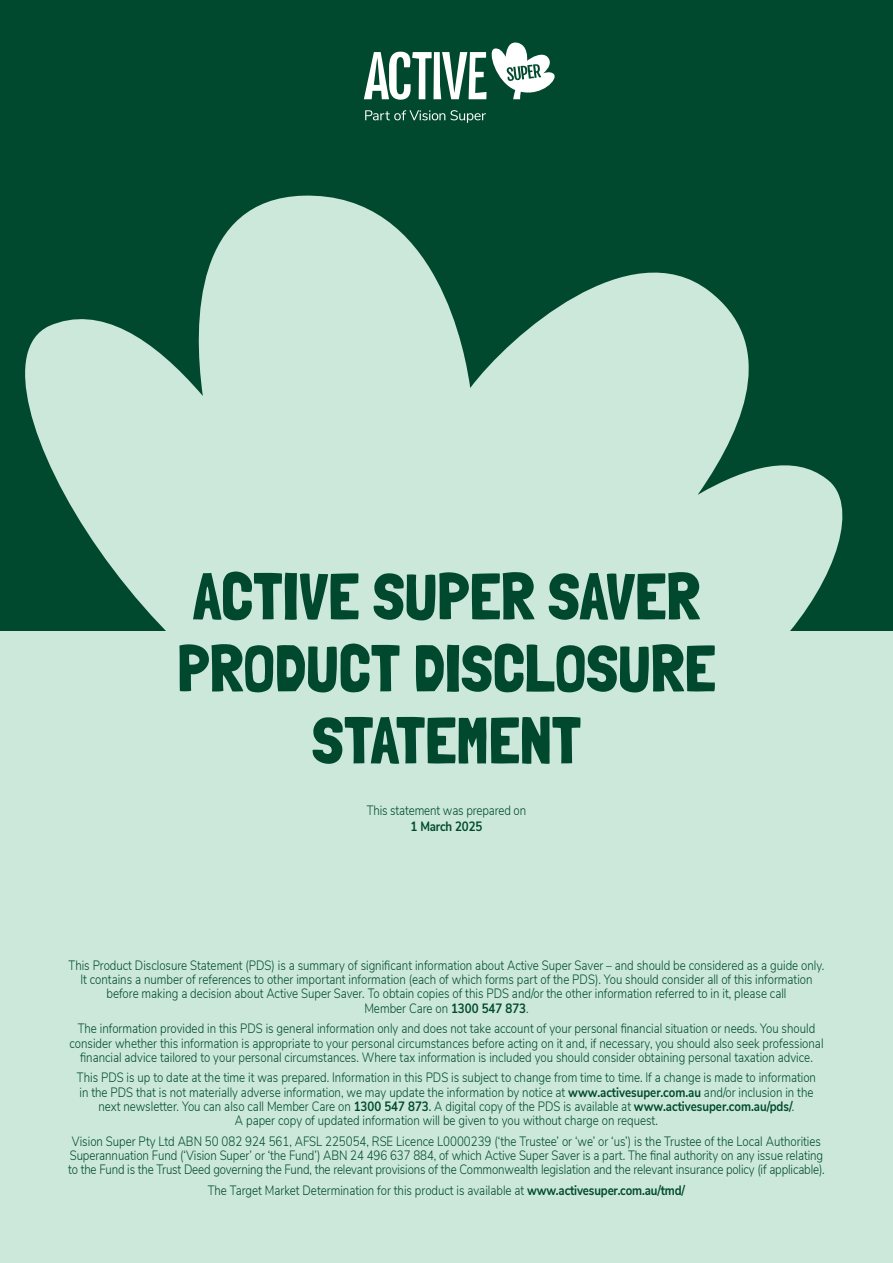
<style>
.page{position:relative;width:893px;height:1263px;background:#00492e}
.page>*{position:absolute;margin:0;border:0;box-sizing:border-box;transform-origin:0 0}
.t1{font:66px/72px "Londrina Solid";letter-spacing:-.01em;color:#00492e;text-align:center}
.t2{font:300 13.5px/14.2px "Nunito Sans";color:#00492e;text-align:center;scale:.85 1}
.t3{font:700 13.5px "Nunito Sans";letter-spacing:-.01em;color:#00492e;scale:.85 1}
.s1{font-weight:700}
.s2{font-weight:400}
</style>
<div class="page">
<div style="left:0;top:631px;width:893px;height:632px;background:#cbe8db"></div>
<svg style="left:25px;top:195px;width:818px;height:436px;fill:#cbe8db"></svg>
<svg style="left:364px;top:43px;width:191px;height:80px"></svg>
<h1 class="t1" style="left:177px;top:559px;width:540px">ACTIVE SUPER SAVER<br>PRODUCT DISCLOSURE<br>STATEMENT</h1>
<p class="t2" style="left:367px;top:802px;width:189px">This statement was prepared on</p>
<p class="t3" style="left:411px;top:816px;width:86px">1 March 2025</p>
<p class="t2" style="left:69px;top:957px;width:891px">This Product Disclosure Statement (PDS) is a summary of significant information about Active Super Saver – and should be considered as a guide only.<br>It contains a number of references to other important information (each of which forms part of the PDS). You should consider all of this information before making a decision about Active Super Saver. To obtain copies of this PDS and/or the other information referred to in it, please call<br>Member Care on <span class="s1">1300 547 873</span>.</p>
<p class="t2" style="left:69px;top:1021px;width:889px">The information provided in this PDS is general information only and does not take account of your personal financial situation or needs. You should consider whether this information is appropriate to your personal circumstances before acting on it and, if necessary, you should also seek professional financial advice tailored to your personal circumstances. Where tax information is included you should consider obtaining personal taxation advice.</p>
<p class="t2" style="left:77px;top:1070px;width:871px">This PDS is up to date at the time it was prepared. Information in this PDS is subject to change from time to time. If a change is made to information in the PDS that is not materially adverse information, we may update the information by notice at <span class="s1">www.activesuper.com.au</span> and/or inclusion in the next newsletter. You can also call Member Care on <span class="s1">1300 547 873</span><span class="s2">.</span> A digital copy of the PDS is available at <span class="s1">www.activesuper.com.au/pds/</span>.<br>A paper copy of updated information will be given to you without charge on request.</p>
<p class="t2" style="left:68px;top:1133px;width:892px;text-align:left">Vision Super Pty Ltd ABN 50 082 924 561, AFSL 225054, RSE Licence L0000239 (‘the Trustee’ or ‘we’ or ‘us’) is the Trustee of the Local Authorities<br>Superannuation Fund (‘Vision Super’ or ‘the Fund’) ABN 24 496 637 884, of which Active Super Saver is a part. The final authority on any issue relating to the Fund is the Trust Deed governing the Fund, the relevant provisions of the Commonwealth legislation and the relevant insurance policy (if applicable).</p>
<p class="t2" style="left:208px;top:1182px;width:563px">The Target Market Determination for this product is available at <span class="s1">www.activesuper.com.au/tmd/</span></p>
</div>
